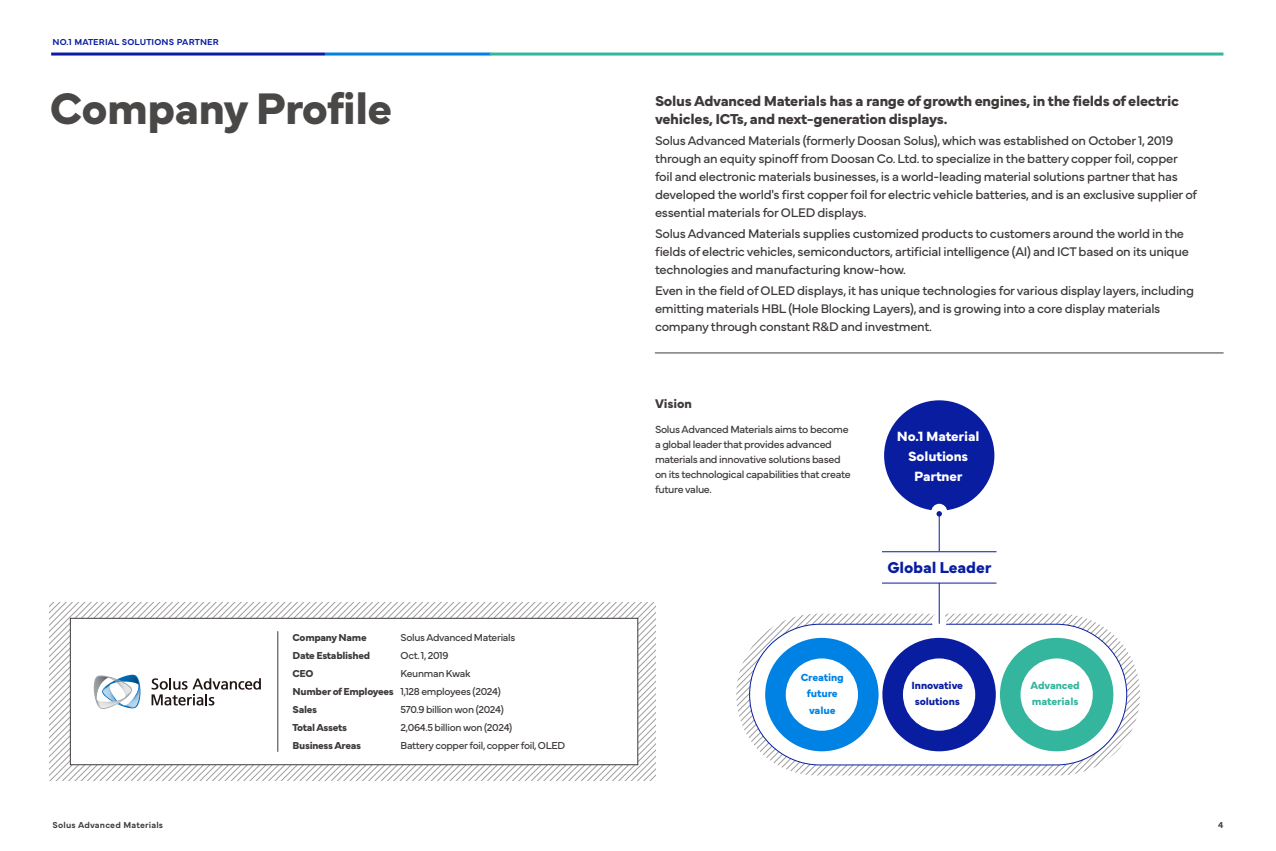
<style>
.page{position:relative;width:1276px;height:851px;background:#fff}
.page>*{position:absolute;margin:0;border:0;box-sizing:border-box;transform-origin:0 0}
.t1{font:700 46.05px "Mundial";letter-spacing:-.02em;color:#4a4747}
.t2{font:700 16.35px "Mundial";letter-spacing:-.01em;color:#091da1}
.t3{font:700 15px/18px "Mundial";letter-spacing:-.02em;color:#3e3a39}
.t4{font:700 13.95px/20px "Mundial";letter-spacing:-.01em;color:#fff;text-align:center}
.t5{font:13.05px/18px "Mundial";letter-spacing:-.02em;color:#3e3a39}
.t6{font:700 13.05px "Mundial";letter-spacing:-.01em;color:#3e3a39}
.t7{font:700 10.95px/16.6px "Mundial";letter-spacing:-.01em;color:#0082e4;text-align:center}
.t8{font:700 10.95px/16.6px "Mundial";letter-spacing:-.01em;color:#091da1}
.t9{font:700 10.95px/16.6px "Mundial";letter-spacing:-.01em;color:#33b59e}
.t10{font:10.8px/15px "Mundial";letter-spacing:-.03em;color:#3e3a39}
.t11{font:10.5px/18px "Mundial";letter-spacing:-.03em;color:#3e3a39}
.t12{font:700 10.5px "Mundial";letter-spacing:-.03em;color:#3e3a39}
.t13{font:600 9px "Mundial";letter-spacing:.02em;color:#091da1}
.t14{font:600 9px "Mundial";letter-spacing:.02em;color:#3e3a39}
.s1{font-weight:700}
</style>
<div class="page">
<div style="left:884px;top:400px;width:110px;height:110px;background:#091da1;border-radius:50%"></div>
<div style="left:931px;top:503px;width:16px;height:16px;background:#fff;border-radius:50%"></div>
<svg style="left:736px;top:613px;width:404px;height:162px"></svg>
<div style="left:749px;top:624px;width:377px;height:140px;background:#fff;border-radius:70px"></div>
<div style="left:749px;top:624px;width:378px;height:141px;border:1px solid #091da1;border-radius:70px"></div>
<svg style="left:51px;top:52px;width:274px;height:4px"></svg>
<svg style="left:325px;top:52px;width:164px;height:4px"></svg>
<svg style="left:489px;top:52px;width:734px;height:4px;background:#65c6b5"></svg>
<svg style="left:413px;top:602px;width:242px;height:178px"></svg>
<div style="left:70px;top:618px;width:568px;height:146px;background:#fff"></div>
<div style="left:70px;top:618px;width:568px;height:146px;border:1px solid #3e3a39"></div>
<svg style="left:50px;top:602px;width:243px;height:178px"></svg>
<hr style="left:277px;top:631px;width:1px;height:120px;background:#3e3a39">
<div style="left:932px;top:611px;width:14px;height:20px;background:#fff;border-radius:50%"></div>
<hr style="left:939px;top:513px;width:1px;height:110px;background:#091da1">
<svg style="left:936px;top:511px;width:6px;height:5px"></svg>
<div style="left:1000px;top:637px;width:113px;height:114px;background:#33b59e;border-radius:50%"></div>
<div style="left:1020px;top:658px;width:72px;height:72px;background:#fff;border-radius:50%"></div>
<div style="left:765px;top:637px;width:113px;height:114px;background:#0082e4;border-radius:50%"></div>
<div style="left:785px;top:658px;width:73px;height:72px;background:#fff;border-radius:50%"></div>
<div style="left:882px;top:551px;width:114px;height:32px;background:#fff"></div>
<div style="left:882px;top:637px;width:113px;height:114px;background:#091da1;border-radius:50%"></div>
<div style="left:903px;top:658px;width:72px;height:72px;background:#fff;border-radius:50%"></div>
<hr style="left:655px;top:352px;width:568px;height:1px;background:#3e3a39">
<div style="left:874px;top:540px;width:130px;height:23px;background:#fefefe"></div>
<hr style="left:882px;top:551px;width:114px;height:1px;background:#091da1">
<div style="left:874px;top:571px;width:130px;height:23px;background:#fefefe"></div>
<hr style="left:882px;top:582px;width:114px;height:1px;background:#091da1">
<p class="t13" style="left:52px;top:35px;width:168px">NO.1 MATERIAL SOLUTIONS PARTNER</p>
<h1 class="t1" style="left:50px;top:72px;width:344px">Company Profile</h1>
<p class="t3" style="left:655px;top:91px;width:525px">Solus Advanced Materials has a range of growth engines, in the fields of electric vehicles, ICTs, and next-generation displays.</p>
<p class="t5" style="left:655px;top:130px;width:544px">Solus Advanced Materials (formerly Doosan Solus), which was established on October 1, 2019 through an equity spinoff from Doosan Co. Ltd. to specialize in the battery copper foil, copper foil and electronic materials businesses, is a world-leading material solutions partner that has developed the world's first copper foil for electric vehicle batteries, and is an exclusive supplier of essential materials for OLED displays.</p>
<p class="t5" style="left:655px;top:223px;width:535px">Solus Advanced Materials supplies customized products to customers around the world in the fields of electric vehicles, semiconductors, artificial intelligence (AI) and ICT based on its unique technologies and manufacturing know-how.</p>
<p class="t5" style="left:655px;top:280px;width:541px">Even in the field of OLED displays, it has unique technologies for various display layers, including emitting materials HBL (Hole Blocking Layers), and is growing into a core display materials company through constant R&amp;D and investment.</p>
<p class="t12" style="left:292px;top:629px;width:76px">Company Name</p>
<p class="t11" style="left:401px;top:627px;width:116px">Solus Advanced Materials</p>
<p class="t12" style="left:292px;top:647px;width:79px">Date Established</p>
<p class="t11" style="left:401px;top:645px;width:49px">Oct. 1, 2019</p>
<p class="t12" style="left:292px;top:665px;width:22px">CEO</p>
<p class="t11" style="left:292px;top:663px;width:210px;text-indent:108px">Keunman Kwak<br><span class="s1">Number of Employees</span> 1,128 employees (2024)<br><span class="s1">Sales</span></p>
<p class="t11" style="left:401px;top:699px;width:105px">570.9 billion won (2024)</p>
<p class="t12" style="left:292px;top:719px;width:56px">Total Assets</p>
<p class="t11" style="left:401px;top:717px;width:113px">2,064.5 billion won (2024)</p>
<p class="t12" style="left:292px;top:737px;width:70px">Business Areas</p>
<p class="t11" style="left:401px;top:735px;width:166px">Battery copper foil, copper foil, OLED</p>
<p class="t6" style="left:655px;top:393px;width:38px">Vision</p>
<p class="t10" style="left:655px;top:421px;width:197px">Solus Advanced Materials aims to become a global leader that provides advanced materials and innovative solutions based on its technological capabilities that create future value.</p>
<p class="t4" style="left:897px;top:425px;width:84px">No.1 Material<br>Solutions<br>Partner</p>
<p class="t2" style="left:887px;top:554px;width:106px">Global Leader</p>
<p class="t7" style="left:800px;top:667px;width:45px">Creating future value</p>
<p class="t9" style="left:1030px;top:675px;width:51px">Advanced materials</p>
<p class="t8" style="left:911px;top:675px;width:53px">Innovative solutions</p>
<p class="t14" style="left:52px;top:817px;width:112px">Solus Advanced Materials</p>
<p class="t14" style="left:1218px;top:817px;width:7px">4</p>
</div>
